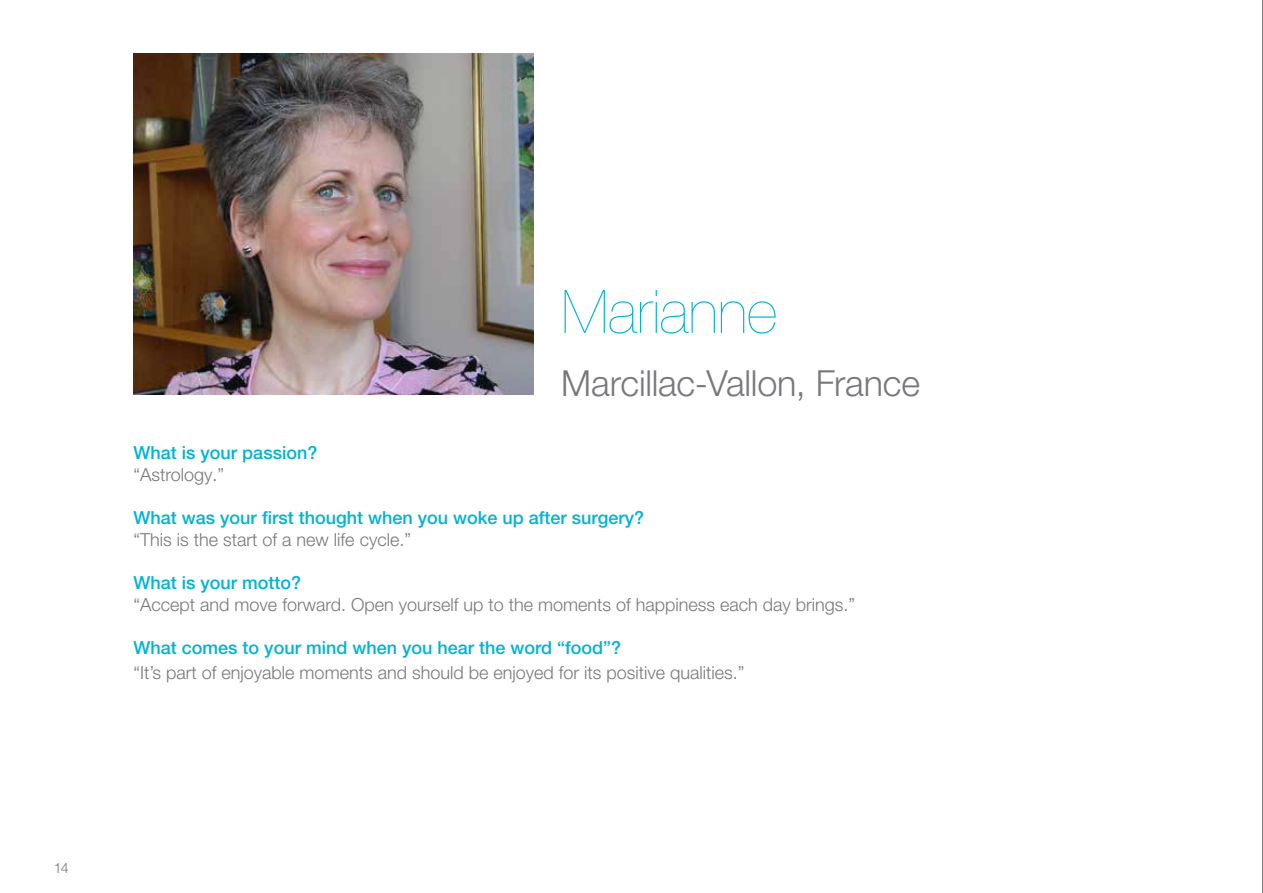
<style>
.page{position:relative;width:1263px;height:893px;background:#fff}
.page>*{position:absolute;margin:0;border:0;box-sizing:border-box;transform-origin:0 0}
.t1{font:200 60px "Helvetica Neue LT Pro";letter-spacing:-.005em;color:#00b4d1}
.t2{font:300 36px "Helvetica Neue LT Pro";letter-spacing:-.005em;color:#77787b}
.t3{font:300 18px "Helvetica Neue LT Pro";color:#77787b}
.t4{font:500 18px "Helvetica Neue LT Pro";color:#00b4d1}
.t5{font:300 14.25px "Helvetica Neue LT Pro";color:#77787b}
</style>
<div class="page">
<hr style="left:1262px;top:0;width:1px;height:893px;background:#000">
<img style="left:134px;top:54px;width:399px;height:340px">
<h1 class="t1" style="left:561px;top:277px;width:217px">Marianne</h1>
<h2 class="t2" style="left:561px;top:361px;width:360px">Marcillac-Vallon, France</h2>
<p class="t4" style="left:134px;top:442px;width:185px">What is your passion?</p>
<p class="t3" style="left:134px;top:464px;width:92px">“Astrology.”</p>
<p class="t4" style="left:134px;top:507px;width:512px">What was your first thought when you woke up after surgery?</p>
<p class="t3" style="left:134px;top:528px;width:279px">“This is the start of a new life cycle.”</p>
<p class="t4" style="left:134px;top:572px;width:169px">What is your motto?</p>
<p class="t3" style="left:134px;top:593px;width:723px">“Accept and move forward. Open yourself up to the moments of happiness each day brings.”</p>
<p class="t4" style="left:134px;top:637px;width:489px">What comes to your mind when you hear the word “food”?</p>
<p class="t3" style="left:134px;top:662px;width:612px">“It’s part of enjoyable moments and should be enjoyed for its positive qualities.”</p>
<p class="t5" style="left:54px;top:859px;width:16px">14</p>
</div>
